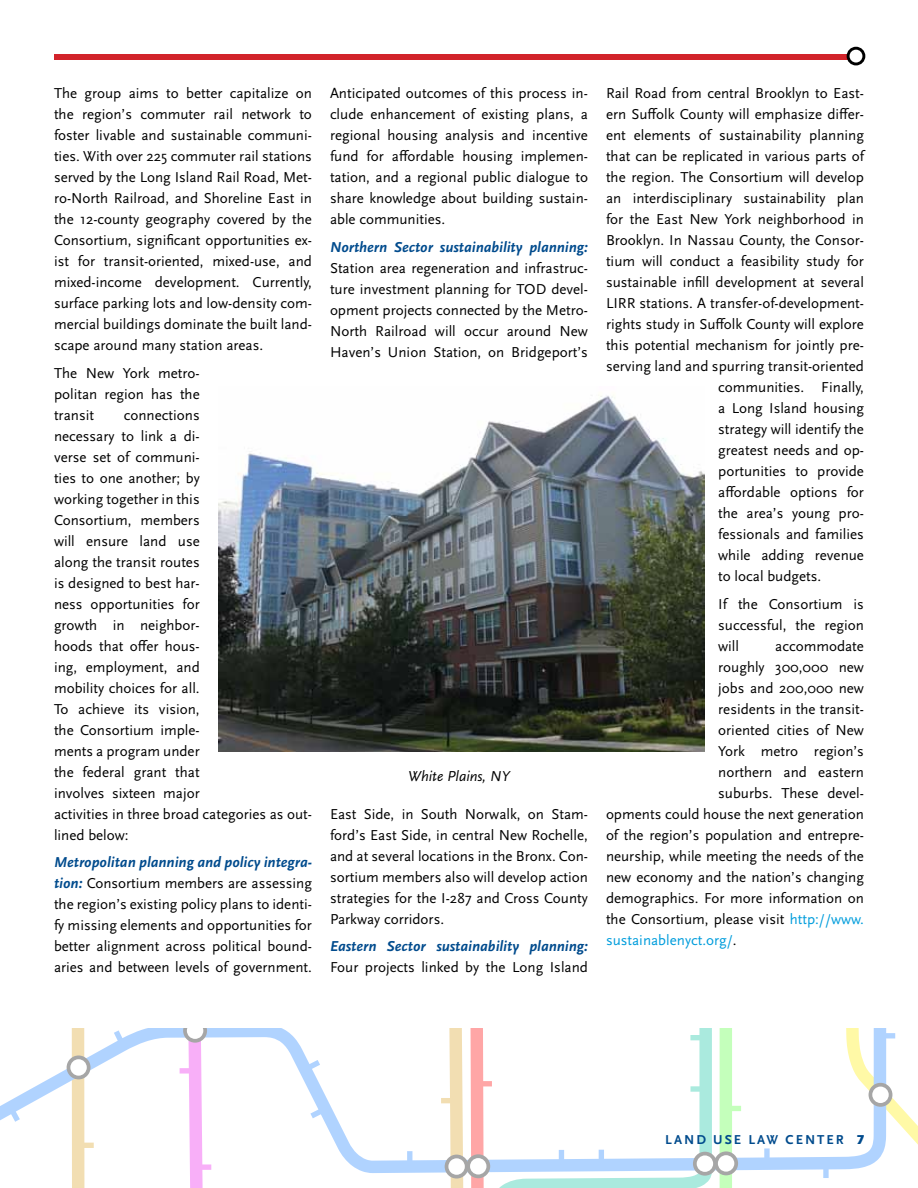
<style>
.page{position:relative;width:918px;height:1188px;background:#fff}
.page>*{position:absolute;margin:0;border:0;box-sizing:border-box;transform-origin:0 0}
.t1{font:15px/21px "Scala Sans OT";color:#000;text-align:justify}
.t2{font:italic 700 15px "Scala Sans OT";color:#004b8d}
.t3{font:15px "Scala Sans OT";color:#009ddc}
.t4{font:italic 15px "Scala Sans OT";color:#000}
.t5{font:700 13.5px "Scala Sans OT";letter-spacing:.15em;color:#004b8d}
.s1{font-weight:700;font-style:italic;color:#004b8d}
.s2{color:#009ddc}
.s3{color:#000}
.s4{font-weight:900}
</style>
<div class="page">
<svg style="left:190px;top:1178px;width:503px;height:10px"></svg>
<svg style="left:155px;top:1028px;width:538px;height:150px"></svg>
<svg style="left:183px;top:1028px;width:24px;height:15px"></svg>
<svg style="left:445px;top:1154px;width:45px;height:25px"></svg>
<svg style="left:0;top:1028px;width:155px;height:160px"></svg>
<svg style="left:693px;top:1028px;width:225px;height:160px"></svg>
<div style="left:54px;top:54px;width:810px;height:6px;background:#d2232a"></div>
<img style="left:219px;top:395px;width:486px;height:357px">
<svg style="left:846px;top:46px;width:20px;height:20px"></svg>
<p class="t1" style="left:54px;top:83px;width:260px">The group aims to better capitalize on the region’s commuter rail network to foster livable and sustainable communi&shy;ties. With over 225 commuter rail stations served by the Long Island Rail Road, Met&shy;ro-North Railroad, and Shoreline East in the 12-county geography covered by the Consortium, significant opportunities ex&shy;ist for transit-oriented, mixed-use, and mixed-income development. Currently, surface parking lots and low-density com&shy;mercial buildings dominate the built land&shy;scape around many station areas.</p>
<p class="t1" style="left:54px;top:362px;width:147px">The New York metro&shy;politan region has the transit</p>
<p class="t1" style="left:54px;top:404px;width:260px;text-align:left;text-indent:70px">connections<br>necessary to link a di-<br>verse set of communi-<br>ties to one another; by<br>working together in this<br>Consortium, members<br>will ensure land use<br>along the transit routes<br>is designed to best har-<br>ness opportunities for<br>growth in neighbor-<br>hoods that offer hous-<br>ing, employment, and<br>mobility choices for all.<br>To achieve its vision,<br>the Consortium imple-<br>ments a program under<br>the federal grant that<br>involves sixteen major<br>activities in three broad categories as out&shy;lined below:</p>
<p class="t1" style="left:54px;top:852px;width:260px"><span class="s1">Metropolitan planning and policy integra&shy;tion:</span> Consortium members are assessing the region’s existing policy plans to identi&shy;fy missing elements and opportunities for better alignment across political bound&shy;aries and between levels of government.</p>
<p class="t1" style="left:330px;top:83px;width:260px">Anticipated outcomes of this process in&shy;clude enhancement of existing plans, a regional housing analysis and incentive fund for affordable housing implemen&shy;tation, and a regional public dialogue to share knowledge about building sustain&shy;able communities.</p>
<p class="t2" style="left:330px;top:238px;width:259px">Northern Sector sustainability planning:</p>
<p class="t1" style="left:330px;top:257px;width:260px">Station area regeneration and infrastruc&shy;ture investment planning for TOD devel&shy;opment projects connected by the Metro-North Railroad will occur around New Haven’s Union Station, on Bridgeport’s</p>
<p class="t4" style="left:408px;top:767px;width:103px">White Plains, NY</p>
<p class="t1" style="left:330px;top:803px;width:259px">East Side, in South Norwalk, on Stam&shy;ford’s East Side, in central New Rochelle, and at several locations in the Bronx. Con&shy;sortium members also will develop action strategies for the I-287 and Cross County Parkway corridors.</p>
<p class="t2" style="left:330px;top:938px;width:259px">Eastern Sector sustainability planning:</p>
<p class="t1" style="left:330px;top:957px;width:260px">Four projects linked by the Long Island</p>
<p class="t1" style="left:606px;top:83px;width:260px">Rail Road from central Brooklyn to East-</p>
<p class="t1" style="left:606px;top:104px;width:259px">ern Suffolk County will emphasize differ-</p>
<p class="t1" style="left:606px;top:125px;width:260px">ent elements of sustainability planning</p>
<p class="t1" style="left:606px;top:146px;width:259px">that can be replicated in various parts of</p>
<p class="t1" style="left:606px;top:167px;width:259px">the region. The Consortium will develop</p>
<p class="t1" style="left:606px;top:188px;width:260px">an interdisciplinary sustainability plan</p>
<p class="t1" style="left:606px;top:209px;width:259px">for the East New York neighborhood in</p>
<p class="t1" style="left:606px;top:230px;width:259px">Brooklyn. In Nassau County, the Consor-</p>
<p class="t1" style="left:606px;top:251px;width:259px">tium will conduct a feasibility study for</p>
<p class="t1" style="left:606px;top:272px;width:259px">sustainable infill development at several</p>
<p class="t1" style="left:606px;top:293px;width:260px">LIRR stations. A transfer-of-development-</p>
<p class="t1" style="left:606px;top:314px;width:260px">rights study in Suffolk County will explore</p>
<p class="t1" style="left:606px;top:335px;width:260px">this potential mechanism for jointly pre-</p>
<p class="t1" style="left:606px;top:356px;width:259px">serving land and spurring transit-oriented</p>
<p class="t1" style="left:718px;top:377px;width:147px">communities. Finally,</p>
<p class="t1" style="left:718px;top:398px;width:147px">a Long Island housing</p>
<p class="t1" style="left:718px;top:419px;width:147px">strategy will identify the</p>
<p class="t1" style="left:718px;top:440px;width:147px">greatest needs and op-</p>
<p class="t1" style="left:718px;top:461px;width:147px">portunities to provide</p>
<p class="t1" style="left:718px;top:482px;width:147px">affordable options for</p>
<p class="t1" style="left:718px;top:503px;width:147px">the area’s young pro-</p>
<p class="t1" style="left:718px;top:524px;width:147px">fessionals and families</p>
<p class="t1" style="left:718px;top:545px;width:147px">while adding revenue</p>
<p class="t1" style="left:718px;top:566px;width:104px">to local budgets.</p>
<p class="t1" style="left:718px;top:593px;width:147px">If the Consortium is successful, the region will</p>
<p class="t1" style="left:775px;top:635px;width:90px">accommodate</p>
<p class="t1" style="left:718px;top:656px;width:147px">roughly 300,000 new</p>
<p class="t1" style="left:718px;top:677px;width:147px">jobs and 200,000 new</p>
<p class="t1" style="left:718px;top:698px;width:147px">residents in the transit-</p>
<p class="t1" style="left:718px;top:719px;width:147px">oriented cities of New</p>
<p class="t1" style="left:718px;top:740px;width:147px">York metro region’s</p>
<p class="t1" style="left:718px;top:761px;width:147px">northern and eastern</p>
<p class="t1" style="left:718px;top:782px;width:147px">suburbs. These devel-</p>
<p class="t1" style="left:606px;top:803px;width:260px">opments could house the next generation</p>
<p class="t1" style="left:606px;top:824px;width:259px">of the region’s population and entrepre-</p>
<p class="t1" style="left:606px;top:845px;width:259px">neurship, while meeting the needs of the</p>
<p class="t1" style="left:606px;top:866px;width:259px">new economy and the nation’s changing</p>
<p class="t1" style="left:606px;top:887px;width:260px">demographics. For more information on</p>
<p class="t1" style="left:606px;top:908px;width:259px">the Consortium, please visit <span class="s2">http://www.</span></p>
<p class="t3" style="left:606px;top:931px;width:132px">sustainablenyct.org/<span class="s3">.</span></p>
<p class="t5" style="left:665px;top:1132px;width:200px">LAND USE LAW CENTER <span class="s4">7</span></p>
</div>
